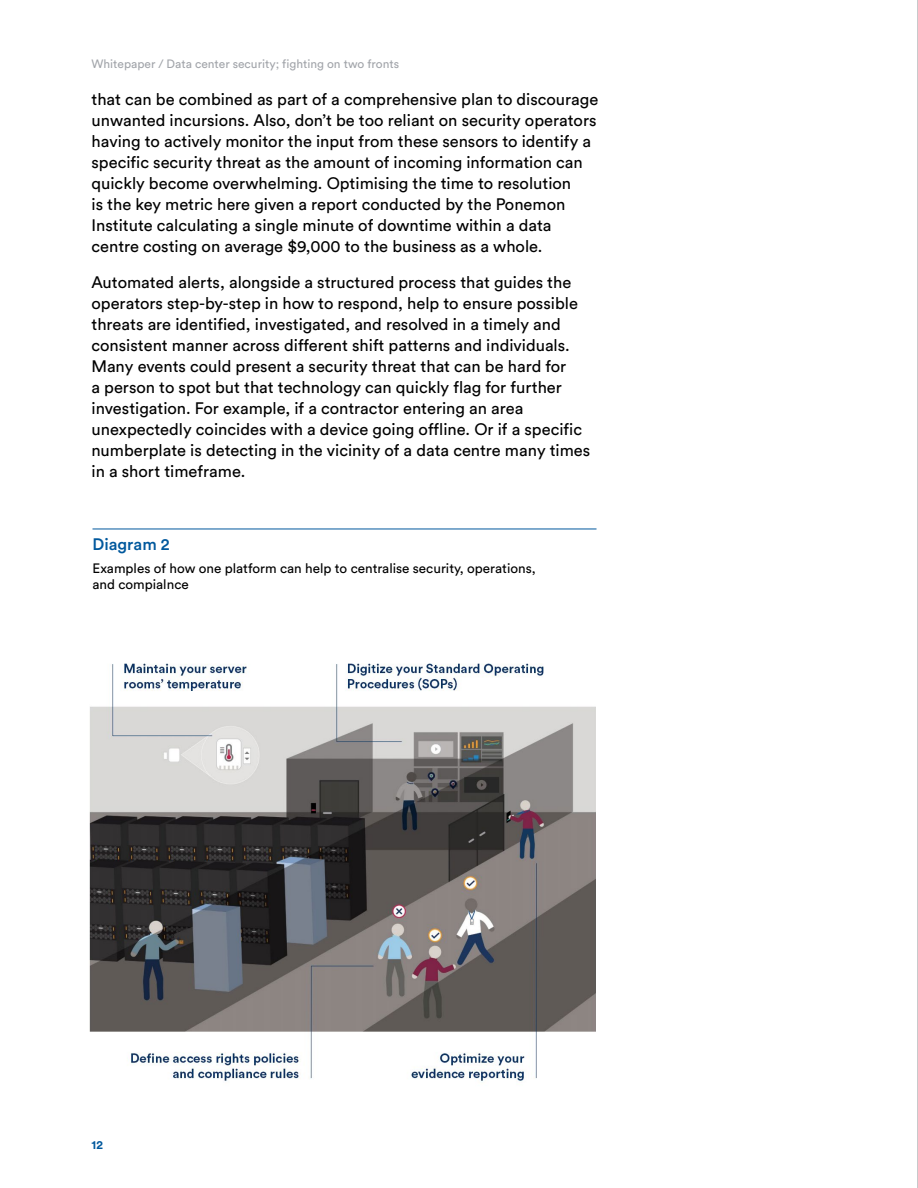
<style>
.page{position:relative;width:918px;height:1188px;background:#fff}
.page>*{position:absolute;margin:0;border:0;box-sizing:border-box;transform-origin:0 0}
.t1{font:16.5px/21px "Circular Pro";color:#000}
.t2{font:500 16.5px "Circular Pro";color:#00589d}
.t3{font:13.5px/16.2px "Circular Pro";color:#000}
.t4{font:12px "Circular Pro";color:#a2a5aa}
.t5{font:700 12px "Circular Pro";color:#00589d}
</style>
<div class="page">
<img style="left:89px;top:663px;width:507px;height:419px">
<hr style="left:93px;top:529px;width:504px;height:1px;background:#00589d">
<hr style="left:917px;top:0;width:1px;height:1188px;background:#939598">
<p class="t4" style="left:92px;top:56px;width:309px">Whitepaper / Data center security; fighting on two fronts</p>
<p class="t1" style="left:92px;top:88px;width:508px">that can be combined as part of a comprehensive plan to discourage unwanted incursions. Also, don’t be too reliant on security operators having to actively monitor the input from these sensors to identify a specific security threat as the amount of incoming information can quickly become overwhelming. Optimising the time to resolution<br>is the key metric here given a report conducted by the Ponemon Institute calculating a single minute of downtime within a data centre costing on average $9,000 to the business as a whole.</p>
<p class="t1" style="left:92px;top:271px;width:500px">Automated alerts, alongside a structured process that guides the operators step-by-step in how to respond, help to ensure possible threats are identified, investigated, and resolved in a timely and consistent manner across different shift patterns and individuals.<br>Many events could present a security threat that can be hard for<br>a person to spot but that technology can quickly flag for further investigation. For example, if a contractor entering an area unexpectedly coincides with a device going offline. Or if a specific numberplate is detecting in the vicinity of a data centre many times in a short timeframe.</p>
<p class="t2" style="left:93px;top:533px;width:79px">Diagram 2</p>
<p class="t3" style="left:93px;top:559px;width:445px">Examples of how one platform can help to centralise security, operations, and compialnce</p>
<p class="t5" style="left:92px;top:1136px;width:13px">12</p>
</div>
